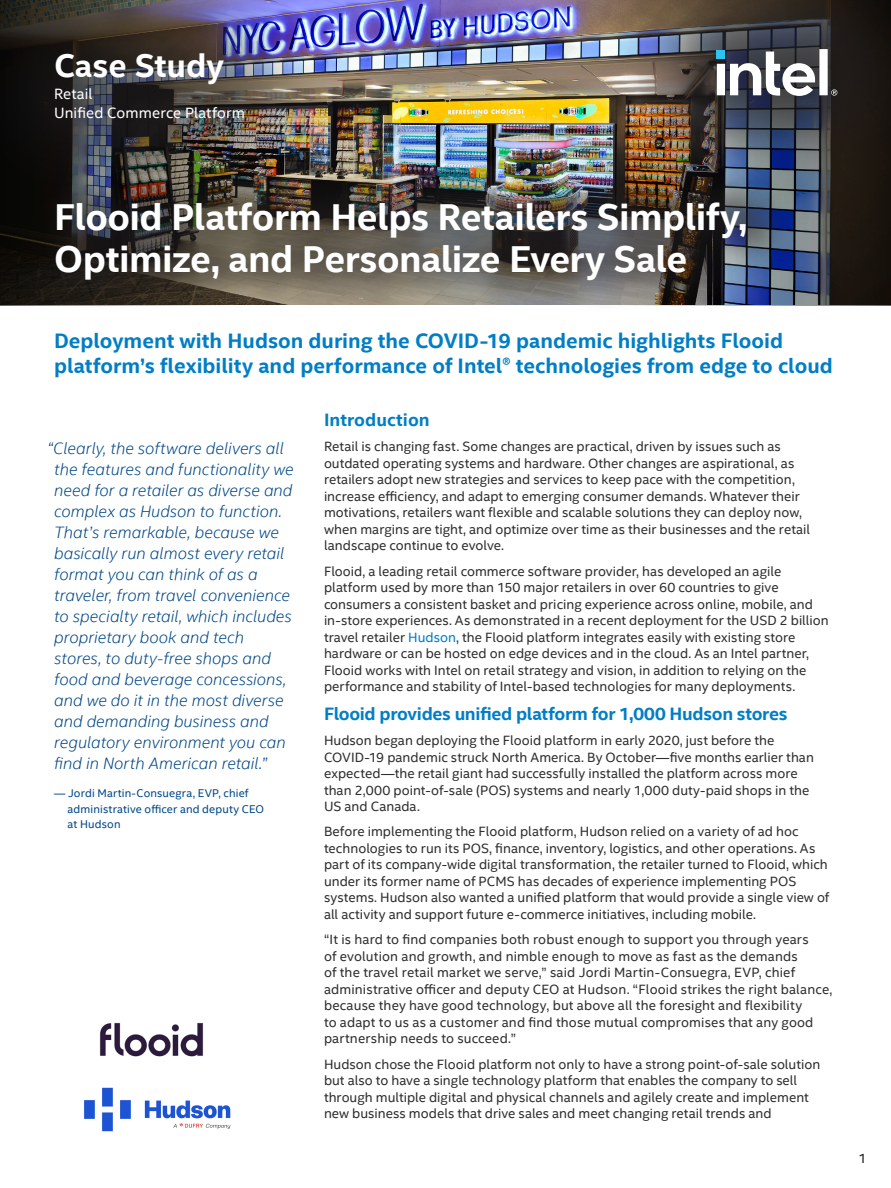
<style>
.page{position:relative;width:891px;height:1188px;background:#fff}
.page>*{position:absolute;margin:0;border:0;box-sizing:border-box;transform-origin:0 0}
.Main_Title{font:700 37.5px/42px "Intel Clear";letter-spacing:-.015em;color:#fff}
.PgTtlLft_-Page_Title{font:700 33px "Intel Clear";color:#fff}
.ProdName_-_Product_N{font:700 21px/25.2px "Intel Clear";color:#007ec5}
.MainCopy___Caption{font:700 18px "Intel Clear";letter-spacing:-.015em;color:#007ec5}
.QUOTE{font:italic 300 16.5px/21px "Intel Clear";color:#014887}
.Mini_Header{font:15px "Intel Clear";letter-spacing:.01em;color:#fff}
.MainCopy___Caption-2{font:13.5px/16.5px "Intel Clear";letter-spacing:.005em;color:#2d2f2e}
.t1{font:13.5px "Intel Clear";color:#231f20}
.QUOTE_CREDIT{font:11.25px/15.3px "Intel Clear";letter-spacing:.015em;color:#014887}
.s1{color:#007ec5}
</style>
<div class="page">
<img style="left:335px;top:0;width:283px;height:167px">
<img style="left:100px;top:1022px;width:103px;height:35px">
<img style="left:84px;top:1087px;width:147px;height:45px">
<div style="left:0;top:0;width:227px;height:305px;background:#0e0b07"></div>
<svg style="left:618px;top:0;width:273px;height:305px;background:#333335"></svg>
<div style="left:34px;top:167px;width:761px;height:148px;background:#231f20;opacity:.57"></div>
<div style="left:0;top:0;width:335px;height:212px;background:#231f20;opacity:.5"></div>
<div style="left:624px;top:0;width:267px;height:189px;background:#231f20;opacity:.75"></div>
<svg style="left:717px;top:49px;width:120px;height:47px"></svg>
<p class="PgTtlLft_-Page_Title" style="left:54px;top:42px;width:172px">Case Study</p>
<p class="Mini_Header" style="left:54px;top:83px;width:40px">Retail</p>
<p class="Mini_Header" style="left:54px;top:102px;width:193px">Unified Commerce Platform</p>
<p class="Main_Title" style="left:54px;top:195px;width:695px">Flooid Platform Helps Retailers Simplify,<br>Optimize, and Personalize Every Sale</p>
<p class="ProdName_-_Product_N" style="left:54px;top:327px;width:780px">Deployment with Hudson during the COVID-19 pandemic highlights Flooid platform’s flexibility and performance of Intel® technologies from edge to cloud</p>
<p class="QUOTE" style="left:54px;top:437px;width:241px;text-indent:-7px">“Clearly, the software delivers all the features and functionality we need for a retailer as diverse and complex as Hudson to function.<br>That’s remarkable, because we basically run almost every retail format you can think of as a traveler, from travel convenience to specialty retail, which includes proprietary book and tech stores, to duty-free shops and food and beverage concessions, and we do it in the most diverse and demanding business and regulatory environment you can find in North American retail.”</p>
<p class="QUOTE_CREDIT" style="left:68px;top:786px;width:198px;text-indent:-14px">— Jordi Martin-Consuegra, EVP, chief administrative officer and deputy CEO at Hudson</p>
<p class="MainCopy___Caption" style="left:324px;top:407px;width:107px">Introduction</p>
<p class="MainCopy___Caption-2" style="left:324px;top:438px;width:488px">Retail is changing fast. Some changes are practical, driven by issues such as outdated operating systems and hardware. Other changes are aspirational, as retailers adopt new strategies and services to keep pace with the competition, increase efficiency, and adapt to emerging consumer demands. Whatever their motivations, retailers want flexible and scalable solutions they can deploy now, when margins are tight, and optimize over time as their businesses and the retail landscape continue to evolve.</p>
<p class="MainCopy___Caption-2" style="left:324px;top:562px;width:506px">Flooid, a leading retail commerce software provider, has developed an agile platform used by more than 150 major retailers in over 60 countries to give consumers a consistent basket and pricing experience across online, mobile, and in-store experiences. As demonstrated in a recent deployment for the USD 2 billion travel retailer <span class="s1">Hudson</span>, the Flooid platform integrates easily with existing store hardware or can be hosted on edge devices and in the cloud. As an Intel partner, Flooid works with Intel on retail strategy and vision, in addition to relying on the performance and stability of Intel-based technologies for many deployments.</p>
<p class="MainCopy___Caption" style="left:324px;top:701px;width:465px">Flooid provides unified platform for 1,000 Hudson stores</p>
<p class="MainCopy___Caption-2" style="left:324px;top:732px;width:491px">Hudson began deploying the Flooid platform in early 2020, just before the COVID-19 pandemic struck North America. By October—five months earlier than expected—the retail giant had successfully installed the platform across more than 2,000 point-of-sale (POS) systems and nearly 1,000 duty-paid shops in the US and Canada.</p>
<p class="MainCopy___Caption-2" style="left:324px;top:823px;width:507px">Before implementing the Flooid platform, Hudson relied on a variety of ad hoc technologies to run its POS, finance, inventory, logistics, and other operations. As part of its company-wide digital transformation, the retailer turned to Flooid, which under its former name of PCMS has decades of experience implementing POS systems. Hudson also wanted a unified platform that would provide a single view of all activity and support future e-commerce initiatives, including mobile.</p>
<p class="MainCopy___Caption-2" style="left:324px;top:931px;width:510px">“It is hard to find companies both robust enough to support you through years<br>of evolution and growth, and nimble enough to move as fast as the demands<br>of the travel retail market we serve,” said Jordi Martin-Consuegra, EVP, chief administrative officer and deputy CEO at Hudson. “Flooid strikes the right balance, because they have good technology, but above all the foresight and flexibility<br>to adapt to us as a customer and find those mutual compromises that any good partnership needs to succeed.”</p>
<p class="MainCopy___Caption-2" style="left:324px;top:1055px;width:498px">Hudson chose the Flooid platform not only to have a strong point-of-sale solution but also to have a single technology platform that enables the company to sell through multiple digital and physical channels and agilely create and implement new business models that drive sales and meet changing retail trends and</p>
<p class="t1" style="left:858px;top:1149px;width:10px">1</p>
</div>
